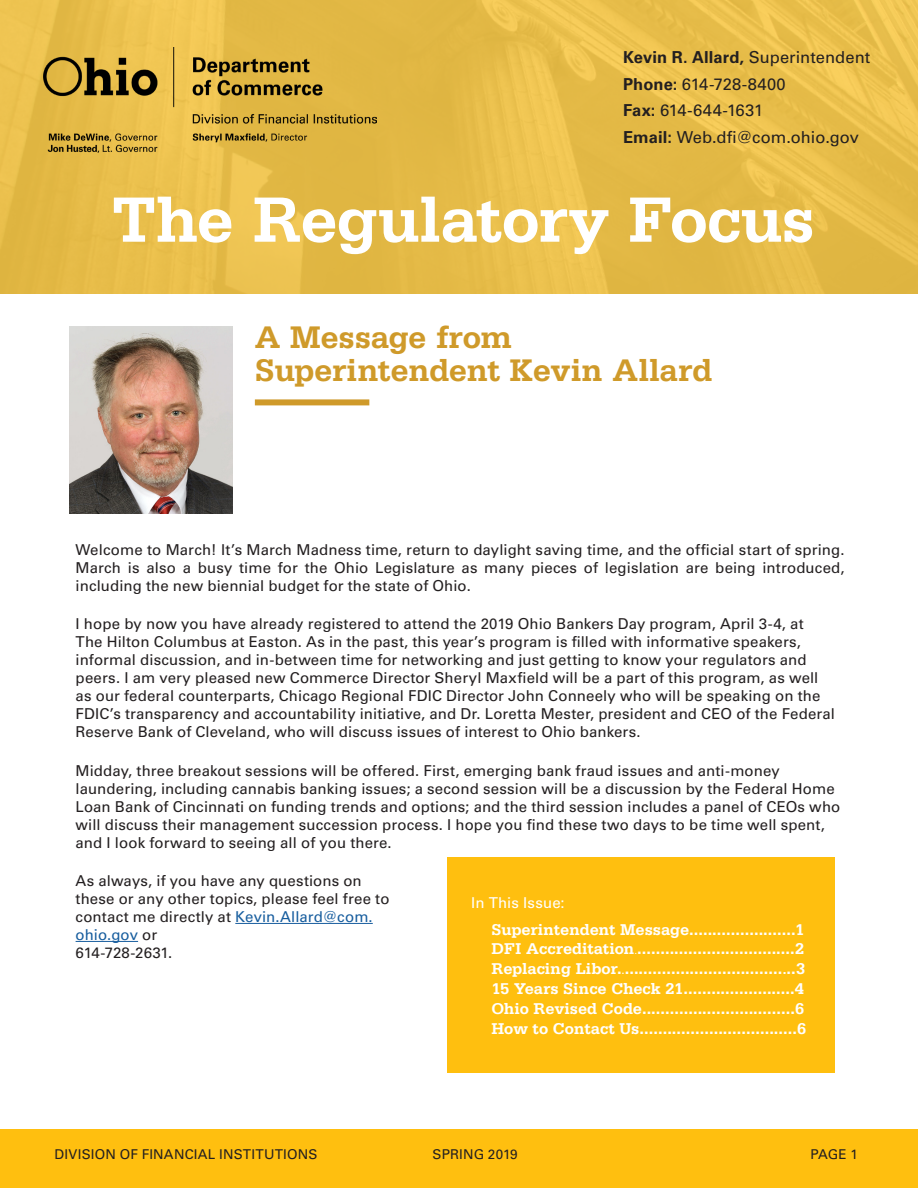
<style>
.page{position:relative;width:918px;height:1188px;background:#fff}
.page>*{position:absolute;margin:0;border:0;box-sizing:border-box;transform-origin:0 0}
.t1{font:700 67.5px "Serifa Std";letter-spacing:-.01em;color:#fff}
.t2{font:700 33px "Serifa Std";letter-spacing:-.01em;color:#cf9a2a}
.t3{font:700 16.5px "Serifa Std";letter-spacing:-.005em;color:#fff}
.t4{font:16.5px "Univers LT Pro 55 Roman";color:#231f20}
.t5{font:700 16.5px "Univers LT Pro 65";letter-spacing:.005em;color:#231f20}
.t6{font:15px/18px "Univers LT Pro 55 Roman";letter-spacing:.005em;color:#231f20}
.t7{font:15px "Univers LT Pro 55 Roman";letter-spacing:.01em;color:#fff}
.t8{font:13.5px "Univers LT Pro 55 Roman";letter-spacing:.01em;color:#231f20}
.s1{font-family:"Univers LT Pro 55 Roman";font-weight:400}
.s2{font-family:"Univers LT Pro 65";font-weight:700}
.s3{color:#175d9e}
.s4{font-size:7.5px}
.s5{font-size:9px}
.s6{font-size:13.5px}
</style>
<div class="page">
<div style="left:0;top:1130px;width:918px;height:58px;background:#ffbf0f"></div>
<hr style="left:235px;top:923px;width:138px;height:1px;background:#175d9e">
<hr style="left:76px;top:941px;width:62px;height:1px;background:#175d9e">
<div style="left:0;top:0;width:918px;height:294px;background:linear-gradient(to bottom,#eac04d,#e5bb47)"></div>
<img style="left:69px;top:327px;width:164px;height:187px">
<div style="left:255px;top:399px;width:114px;height:6px;background:#cf9a2a"></div>
<div style="left:447px;top:858px;width:388px;height:215px;background:#ffbf0f"></div>
<img style="left:44px;top:47px;width:332px;height:106px">
<p class="t5" style="left:623px;top:48px;width:249px">Kevin R. Allard, <span class="s1">Superintendent</span></p>
<p class="t4" style="left:623px;top:74px;width:164px"><span class="s2">Phone:</span> 614-728-8400</p>
<p class="t4" style="left:623px;top:101px;width:142px"><span class="s2">Fax:</span> 614-644-1631</p>
<p class="t4" style="left:623px;top:127px;width:237px"><span class="s2">Email:</span> Web.dfi@com.ohio.gov</p>
<p class="t1" style="left:112px;top:180px;width:705px">The Regulatory Focus</p>
<p class="t2" style="left:255px;top:318px;width:259px">A Message from</p>
<p class="t2" style="left:255px;top:351px;width:459px">Superintendent Kevin Allard</p>
<p class="t6" style="left:76px;top:541px;width:771px;text-align:justify">Welcome to March! It’s March Madness time, return to daylight saving time, and the official start of spring.<br>March is also a busy time for the Ohio Legislature as many pieces of legislation are being introduced, including the new biennial budget for the state of Ohio.</p>
<p class="t6" style="left:76px;top:615px;width:761px">I hope by now you have already registered to attend the 2019 Ohio Bankers Day program, April 3-4, at<br>The Hilton Columbus at Easton. As in the past, this year’s program is filled with informative speakers, informal discussion, and in-between time for networking and just getting to know your regulators and peers. I am very pleased new Commerce Director Sheryl Maxfield will be a part of this program, as well as our federal counterparts, Chicago Regional FDIC Director John Conneely who will be speaking on the FDIC’s transparency and accountability initiative, and Dr. Loretta Mester, president and CEO of the Federal Reserve Bank of Cleveland, who will discuss issues of interest to Ohio bankers.</p>
<p class="t6" style="left:76px;top:761px;width:766px">Midday, three breakout sessions will be offered. First, emerging bank fraud issues and anti-money laundering, including cannabis banking issues; a second session will be a discussion by the Federal Home Loan Bank of Cincinnati on funding trends and options; and the third session includes a panel of CEOs who will discuss their management succession process. I hope you find these two days to be time well spent, and I look forward to seeing all of you there.</p>
<p class="t6" style="left:76px;top:872px;width:315px">As always, if you have any questions on these or any other topics, please feel free to contact me directly at <span class="s3">Kevin.Allard@com. ohio.gov</span> or<br>614-728-2631.</p>
<p class="t7" style="left:471px;top:894px;width:95px">In This Issue:</p>
<p class="t3" style="left:491px;top:920px;width:314px">Superintendent Message.......................1</p>
<p class="t3" style="left:491px;top:939px;width:315px">DFI Accreditation<span class="s4">.</span>..................................2</p>
<p class="t3" style="left:491px;top:959px;width:315px">Replacing Libor.<span class="s5">.</span>..................................<span class="s6">.</span>..3</p>
<p class="t3" style="left:491px;top:979px;width:314px">15 Years Since Check 21........................4</p>
<p class="t3" style="left:491px;top:999px;width:314px">Ohio Revised Code.................................6</p>
<p class="t3" style="left:491px;top:1019px;width:316px">How to Contact Us..................................6</p>
<p class="t8" style="left:55px;top:1146px;width:264px">DIVISION OF FINANCIAL INSTITUTIONS</p>
<p class="t8" style="left:433px;top:1146px;width:87px">SPRING 2019</p>
<p class="t8" style="left:811px;top:1146px;width:49px">PAGE 1</p>
</div>
